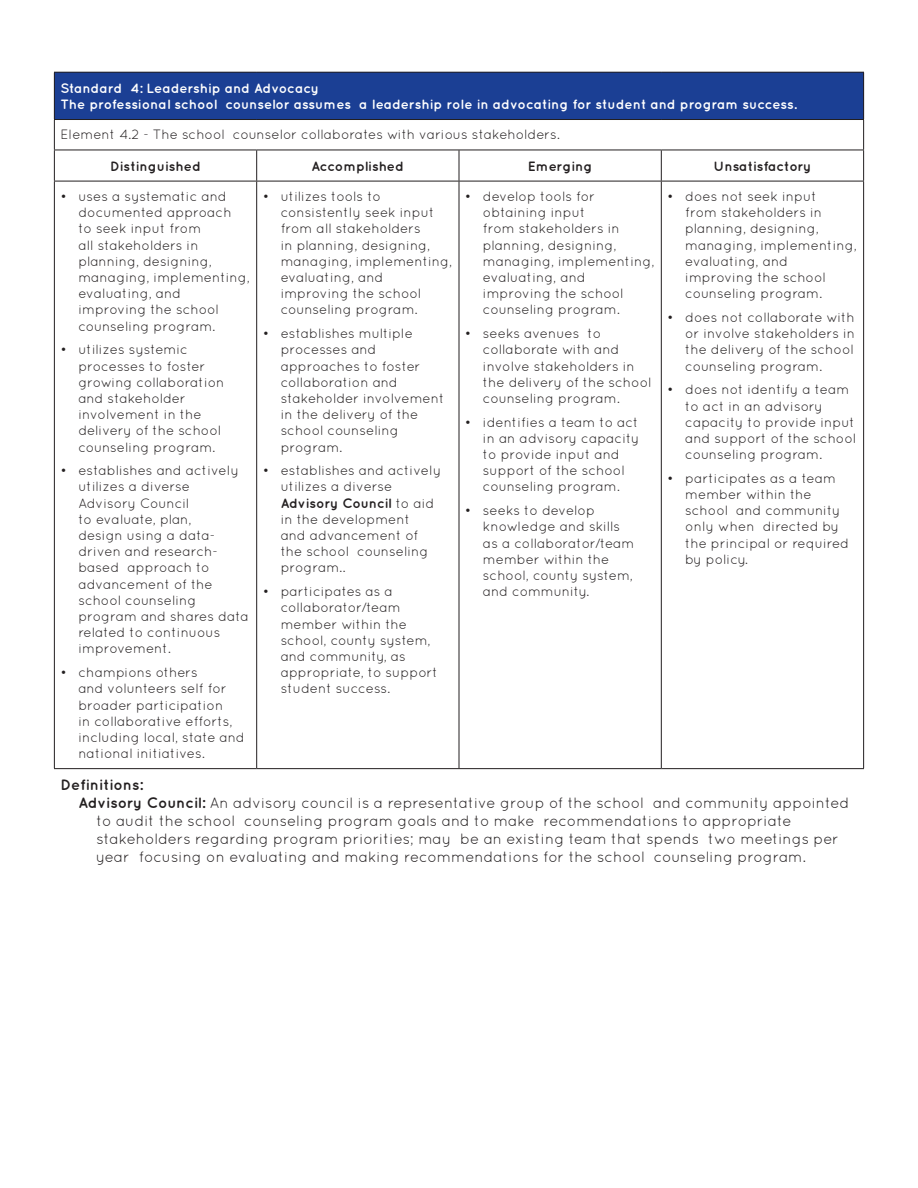
<style>
.page{position:relative;width:918px;height:1188px;background:#fff}
.page>*{position:absolute;margin:0;border:0;box-sizing:border-box;transform-origin:0 0}
.t1{font:15px "Quicksand";color:#231f20}
.t2{font:700 15px "Quicksand";color:#231f20}
.t3{font:13.5px/16.2px "Quicksand";color:#231f20}
.t4{font:700 13.5px/16.2px "Quicksand";color:#fff}
.t5{font:700 13.5px "Quicksand";color:#231f20}
.s1{font-weight:700}
</style>
<div class="page">
<div style="left:54px;top:72px;width:810px;height:48px;background:#1b3f94"></div>
<hr style="left:54px;top:72px;width:203px;height:1px;background:#231f20">
<hr style="left:54px;top:73px;width:1px;height:46px;background:#231f20">
<hr style="left:257px;top:72px;width:202px;height:1px;background:#231f20">
<hr style="left:459px;top:72px;width:202px;height:1px;background:#231f20">
<hr style="left:661px;top:72px;width:203px;height:1px;background:#231f20">
<hr style="left:863px;top:73px;width:1px;height:46px;background:#231f20">
<hr style="left:54px;top:119px;width:203px;height:1px;background:#231f20">
<hr style="left:54px;top:120px;width:1px;height:30px;background:#231f20">
<hr style="left:257px;top:119px;width:202px;height:1px;background:#231f20">
<hr style="left:459px;top:119px;width:202px;height:1px;background:#231f20">
<hr style="left:661px;top:119px;width:203px;height:1px;background:#231f20">
<hr style="left:863px;top:120px;width:1px;height:30px;background:#231f20">
<hr style="left:54px;top:150px;width:203px;height:1px;background:#231f20">
<hr style="left:54px;top:150px;width:1px;height:31px;background:#231f20">
<hr style="left:257px;top:150px;width:202px;height:1px;background:#231f20">
<hr style="left:256px;top:150px;width:1px;height:31px;background:#231f20">
<hr style="left:459px;top:150px;width:202px;height:1px;background:#231f20">
<hr style="left:459px;top:150px;width:1px;height:31px;background:#231f20">
<hr style="left:661px;top:150px;width:203px;height:1px;background:#231f20">
<hr style="left:661px;top:150px;width:1px;height:31px;background:#231f20">
<hr style="left:863px;top:150px;width:1px;height:31px;background:#231f20">
<hr style="left:54px;top:181px;width:203px;height:1px;background:#231f20">
<hr style="left:54px;top:181px;width:1px;height:587px;background:#231f20">
<hr style="left:257px;top:181px;width:202px;height:1px;background:#231f20">
<hr style="left:256px;top:181px;width:1px;height:587px;background:#231f20">
<hr style="left:459px;top:181px;width:202px;height:1px;background:#231f20">
<hr style="left:459px;top:181px;width:1px;height:587px;background:#231f20">
<hr style="left:661px;top:181px;width:203px;height:1px;background:#231f20">
<hr style="left:661px;top:181px;width:1px;height:587px;background:#231f20">
<hr style="left:863px;top:181px;width:1px;height:587px;background:#231f20">
<hr style="left:54px;top:768px;width:203px;height:1px;background:#231f20">
<hr style="left:257px;top:768px;width:202px;height:1px;background:#231f20">
<hr style="left:459px;top:768px;width:202px;height:1px;background:#231f20">
<hr style="left:661px;top:768px;width:203px;height:1px;background:#231f20">
<p class="t4" style="left:60px;top:80px;width:738px">Standard 4: Leadership and Advocacy<br>The professional school counselor assumes a leadership role in advocating for student and program success.</p>
<p class="t3" style="left:60px;top:127px;width:501px">Element 4.2 - The school counselor collaborates with various stakeholders.</p>
<p class="t5" style="left:110px;top:158px;width:92px">Distinguished</p>
<p class="t5" style="left:312px;top:158px;width:94px">Accomplished</p>
<p class="t5" style="left:528px;top:158px;width:66px">Emerging</p>
<p class="t5" style="left:713px;top:158px;width:100px">Unsatisfactory</p>
<p class="t3" style="left:78px;top:188px;width:173px;text-indent:-18px">• uses a systematic and documented approach<br>to seek input from<br>all stakeholders in planning, designing, managing, implementing, evaluating, and improving the school counseling program.</p>
<p class="t3" style="left:78px;top:341px;width:148px;text-indent:-18px">• utilizes systemic processes to foster growing collaboration and stakeholder involvement in the delivery of the school counseling program.</p>
<p class="t3" style="left:78px;top:462px;width:172px;text-indent:-18px">• establishes and actively utilizes a diverse<br>Advisory Council<br>to evaluate, plan,<br>design using a data&shy;driven and research&shy;based approach to advancement of the school counseling program and shares data related to continuous improvement.</p>
<p class="t3" style="left:78px;top:664px;width:168px;text-indent:-18px">• champions others<br>and volunteers self for broader participation<br>in collaborative efforts, including local, state and national initiatives.</p>
<p class="t3" style="left:281px;top:188px;width:173px;text-indent:-18px">• utilizes tools to consistently seek input from all stakeholders<br>in planning, designing, managing, implementing, evaluating, and improving the school counseling program.</p>
<p class="t3" style="left:281px;top:325px;width:165px;text-indent:-18px">• establishes multiple processes and approaches to foster collaboration and stakeholder involvement in the delivery of the school counseling program.</p>
<p class="t3" style="left:281px;top:462px;width:162px;text-indent:-18px">• establishes and actively utilizes a diverse<br><span class="s1">Advisory Council</span> to aid in the development<br>and advancement of the school counseling program..</p>
<p class="t3" style="left:281px;top:583px;width:159px;text-indent:-18px">• participates as a collaborator/team member within the school, county system, and community, as appropriate, to support student success.</p>
<p class="t3" style="left:483px;top:188px;width:173px;text-indent:-18px">• develop tools for obtaining input<br>from stakeholders in planning, designing, managing, implementing, evaluating, and improving the school counseling program.</p>
<p class="t3" style="left:483px;top:325px;width:170px;text-indent:-18px">• seeks avenues to collaborate with and involve stakeholders in the delivery of the school counseling program.</p>
<p class="t3" style="left:483px;top:414px;width:158px;text-indent:-18px">• identifies a team to act in an advisory capacity to provide input and support of the school counseling program.</p>
<p class="t3" style="left:483px;top:502px;width:153px;text-indent:-18px">• seeks to develop knowledge and skills as a collaborator/team member within the school, county system, and community.</p>
<p class="t3" style="left:685px;top:188px;width:173px;text-indent:-18px">• does not seek input<br>from stakeholders in planning, designing, managing, implementing, evaluating, and improving the school counseling program.</p>
<p class="t3" style="left:685px;top:309px;width:171px;text-align:justify;text-indent:-18px">• does not collaborate with or involve stakeholders in the delivery of the school counseling program.</p>
<p class="t3" style="left:685px;top:381px;width:172px;text-indent:-18px">• does not identify a team to act in an advisory capacity to provide input and support of the school counseling program.</p>
<p class="t3" style="left:685px;top:470px;width:165px;text-indent:-18px">• participates as a team member within the school and community only when directed by the principal or required by policy.</p>
<p class="t2" style="left:60px;top:776px;width:84px">Definitions:</p>
<p class="t1" style="left:78px;top:795px;width:773px"><span class="s1">Advisory Council:</span> An advisory council is a representative group of the school and community appointed</p>
<p class="t1" style="left:96px;top:813px;width:697px">to audit the school counseling program goals and to make recommendations to appropriate</p>
<p class="t1" style="left:96px;top:831px;width:744px">stakeholders regarding program priorities; may be an existing team that spends two meetings per</p>
<p class="t1" style="left:96px;top:849px;width:711px">year focusing on evaluating and making recommendations for the school counseling program.</p>
</div>
